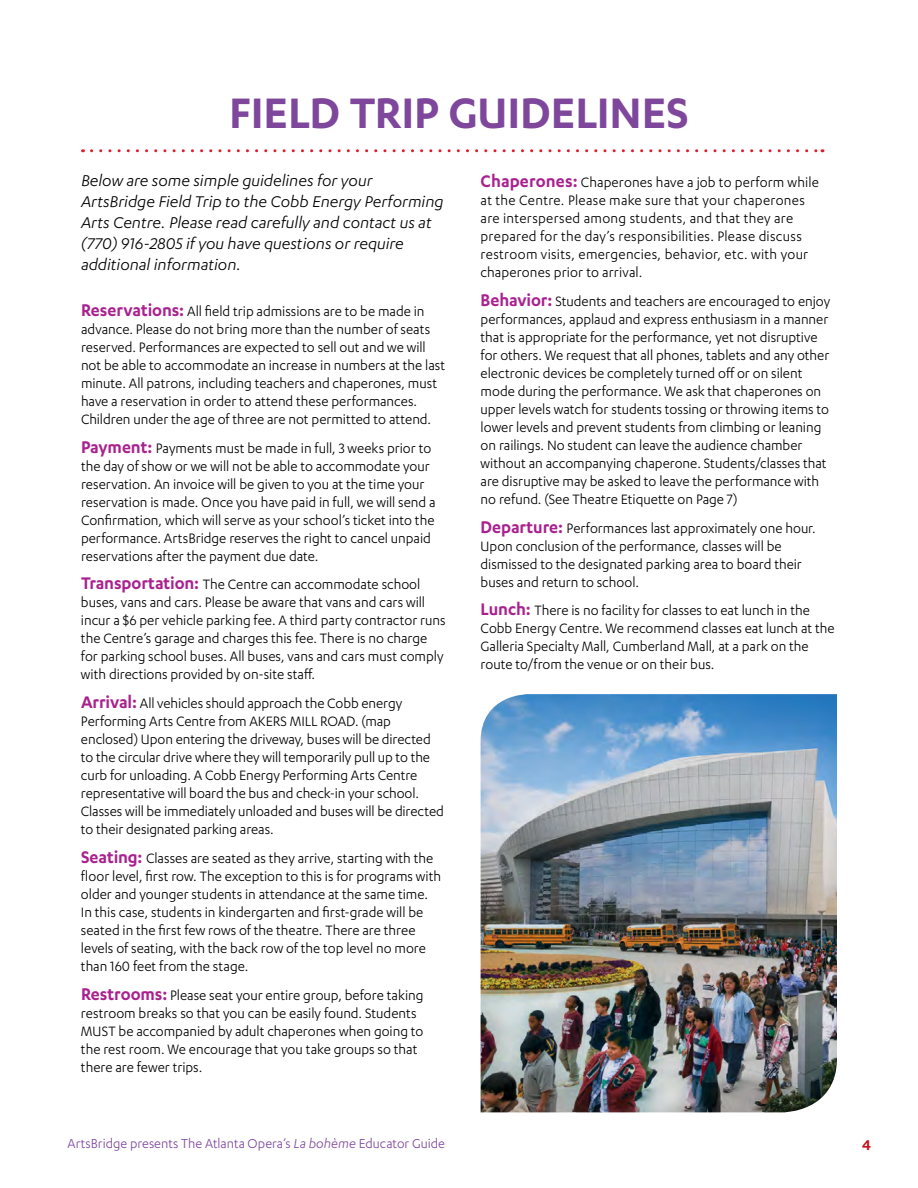
<style>
.page{position:relative;width:918px;height:1188px;background:#fff}
.page>*{position:absolute;margin:0;border:0;box-sizing:border-box;transform-origin:0 0}
.page_header{font:600 49.5px "Karbon";letter-spacing:-.005em;color:#7e479c}
.Intro_Italic{font:italic 18px/21px "Karbon";color:#000}
.t1{font:600 16.5px "Karbon";color:#c21520}
.body_10_5_12{font:15.75px/18px "Karbon";color:#000;scale:.96 1}
.t2{font:15px "Karbon";color:#7e479c;scale:.96 1}
.s1{font-weight:600;font-size:19.5px;color:#a9218e}
.s2{font-style:italic}
</style>
<div class="page">
<img style="left:481px;top:694px;width:356px;height:418px">
<svg style="left:92px;top:149px;width:731px;height:3px"></svg>
<p class="page_header" style="left:229px;top:85px;width:461px">FIELD TRIP GUIDELINES</p>
<p class="Intro_Italic" style="left:81px;top:170px;width:364px">Below are some simple guidelines for your ArtsBridge Field Trip to the Cobb Energy Performing Arts Centre. Please read carefully and contact us at (770) 916-2805 if you have questions or require additional information.</p>
<p class="body_10_5_12" style="left:81px;top:302px;width:381px"><span class="s1">Reservations:</span> All field trip admissions are to be made in advance. Please do not bring more than the number of seats reserved. Performances are expected to sell out and we will not be able to accommodate an increase in numbers at the last minute. All patrons, including teachers and chaperones, must have a reservation in order to attend these performances.<br>Children under the age of three are not permitted to attend.</p>
<p class="body_10_5_12" style="left:81px;top:438px;width:371px"><span class="s1">Payment:</span> Payments must be made in full, 3 weeks prior to the day of show or we will not be able to accommodate your reservation. An invoice will be given to you at the time your reservation is made. Once you have paid in full, we will send a Confirmation, which will serve as your school’s ticket into the performance. ArtsBridge reserves the right to cancel unpaid reservations after the payment due date.</p>
<p class="body_10_5_12" style="left:81px;top:575px;width:382px"><span class="s1">Transportation:</span> The Centre can accommodate school buses, vans and cars. Please be aware that vans and cars will incur a $6 per vehicle parking fee. A third party contractor runs the Centre’s garage and charges this fee. There is no charge for parking school buses. All buses, vans and cars must comply with directions provided by on-site staff.</p>
<p class="body_10_5_12" style="left:81px;top:694px;width:380px"><span class="s1">Arrival:</span> All vehicles should approach the Cobb energy Performing Arts Centre from AKERS MILL ROAD. (map enclosed) Upon entering the driveway, buses will be directed to the circular drive where they will temporarily pull up to the curb for unloading. A Cobb Energy Performing Arts Centre representative will board the bus and check-in your school.<br>Classes will be immediately unloaded and buses will be directed to their designated parking areas.</p>
<p class="body_10_5_12" style="left:81px;top:849px;width:377px"><span class="s1">Seating:</span> Classes are seated as they arrive, starting with the floor level, first row. The exception to this is for programs with older and younger students in attendance at the same time.<br>In this case, students in kindergarten and first-grade will be seated in the first few rows of the theatre. There are three levels of seating, with the back row of the top level no more than 160 feet from the stage.</p>
<p class="body_10_5_12" style="left:81px;top:986px;width:358px"><span class="s1">Restrooms:</span> Please seat your entire group, before taking restroom breaks so that you can be easily found. Students MUST be accompanied by adult chaperones when going to the rest room. We encourage that you take groups so that there are fewer trips.</p>
<p class="body_10_5_12" style="left:481px;top:173px;width:354px"><span class="s1">Chaperones:</span> Chaperones have a job to perform while at the Centre. Please make sure that your chaperones are interspersed among students, and that they are prepared for the day’s responsibilities. Please discuss restroom visits, emergencies, behavior, etc. with your chaperones prior to arrival.</p>
<p class="body_10_5_12" style="left:481px;top:292px;width:366px"><span class="s1">Behavior:</span> Students and teachers are encouraged to enjoy performances, applaud and express enthusiasm in a manner that is appropriate for the performance, yet not disruptive for others. We request that all phones, tablets and any other electronic devices be completely turned off or on silent mode during the performance. We ask that chaperones on upper levels watch for students tossing or throwing items to lower levels and prevent students from climbing or leaning on railings. No student can leave the audience chamber without an accompanying chaperone. Students/classes that are disruptive may be asked to leave the performance with no refund. (See Theatre Etiquette on Page 7)</p>
<p class="body_10_5_12" style="left:481px;top:518px;width:351px"><span class="s1">Departure:</span> Performances last approximately one hour.<br>Upon conclusion of the performance, classes will be dismissed to the designated parking area to board their buses and return to school.</p>
<p class="body_10_5_12" style="left:481px;top:601px;width:370px"><span class="s1">Lunch:</span> There is no facility for classes to eat lunch in the Cobb Energy Centre. We recommend classes eat lunch at the Galleria Specialty Mall, Cumberland Mall, at a park on the route to/from the venue or on their bus.</p>
<p class="t2" style="left:68px;top:1136px;width:395px">ArtsBridge presents The Atlanta Opera’s <span class="s2">La bohème</span> Educator Guide</p>
<p class="t1" style="left:862px;top:1136px;width:10px">4</p>
</div>
